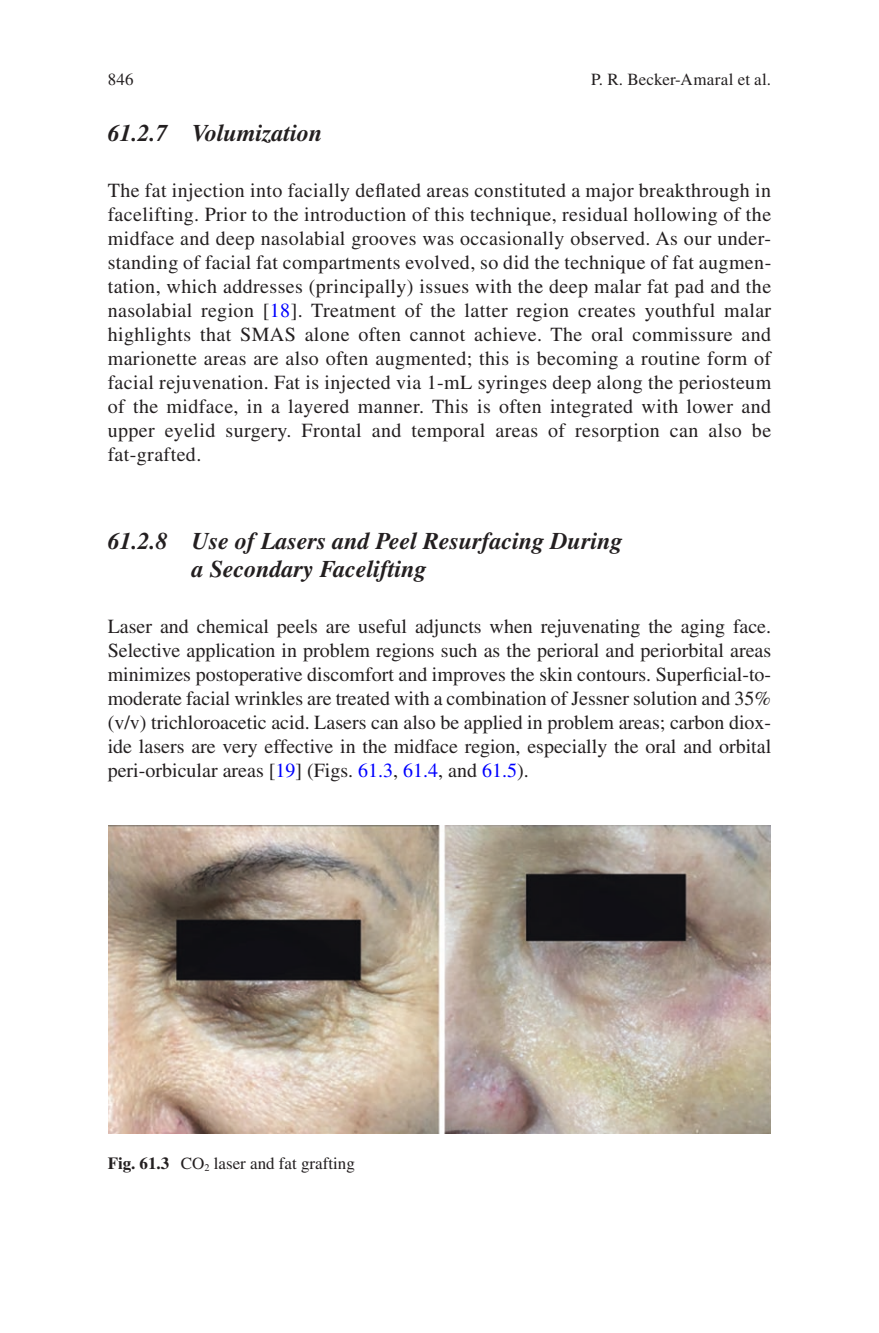
<style>
.page{position:relative;width:879px;height:1333px;background:#fff}
.page>*{position:absolute;margin:0;border:0;box-sizing:border-box;transform-origin:0 0}
.t1{font:italic 700 24px/28px "Times LT Std";color:#231f20}
.t2{font:20px/24px "Times LT Std";letter-spacing:.005em;color:#231f20;text-align:justify}
.t3{font:17px "Times LT Std";color:#231f20}
.t4{font:17px "Times LT Std Roman 2";letter-spacing:.015em;color:#231f20}
.s1{color:#00f}
.s2{font-weight:700}
</style>
<div class="page">
<img style="left:108px;top:825px;width:663px;height:307px">
<p class="t3" style="left:108px;top:70px;width:27px">846</p>
<p class="t1" style="left:108px;top:118px;width:216px">61.2.7 Volumization</p>
<p class="t4" style="left:591px;top:70px;width:182px">P. R. Becker-Amaral et al.</p>
<p class="t2" style="left:108px;top:178px;width:665px">The fat injection into facially deflated areas constituted a major breakthrough in facelifting. Prior to the introduction of this technique, residual hollowing of the midface and deep nasolabial grooves was occasionally observed. As our under&shy;standing of facial fat compartments evolved, so did the technique of fat augmen&shy;tation, which addresses (principally) issues with the deep malar fat pad and the nasolabial region [<span class="s1">18</span>]. Treatment of the latter region creates youthful malar highlights that SMAS alone often cannot achieve. The oral commissure and marionette areas are also often augmented; this is becoming a routine form of facial rejuvenation. Fat is injected via 1-mL syringes deep along the periosteum of the midface, in a layered manner. This is often integrated with lower and upper eyelid surgery. Frontal and temporal areas of resorption can also be fat-grafted.</p>
<p class="t1" style="left:192px;top:526px;width:432px;text-indent:-84px">61.2.8 Use of Lasers and Peel Resurfacing During a Secondary Facelifting</p>
<p class="t2" style="left:108px;top:614px;width:665px">Laser and chemical peels are useful adjuncts when rejuvenating the aging face.<br>Selective application in problem regions such as the perioral and periorbital areas minimizes postoperative discomfort and improves the skin contours. Superficial-to&shy;moderate facial wrinkles are treated with a combination of Jessner solution and 35% (v/v) trichloroacetic acid. Lasers can also be applied in problem areas; carbon diox&shy;ide lasers are very effective in the midface region, especially the oral and orbital peri-orbicular areas [<span class="s1">19</span>] (Figs. <span class="s1">61.3</span>, <span class="s1">61.4</span>, and <span class="s1">61.5</span>).</p>
<p class="t3" style="left:108px;top:1153px;width:249px"><span class="s2">Fig. 61.3</span> CO<sub>2</sub> laser and fat grafting</p>
</div>
